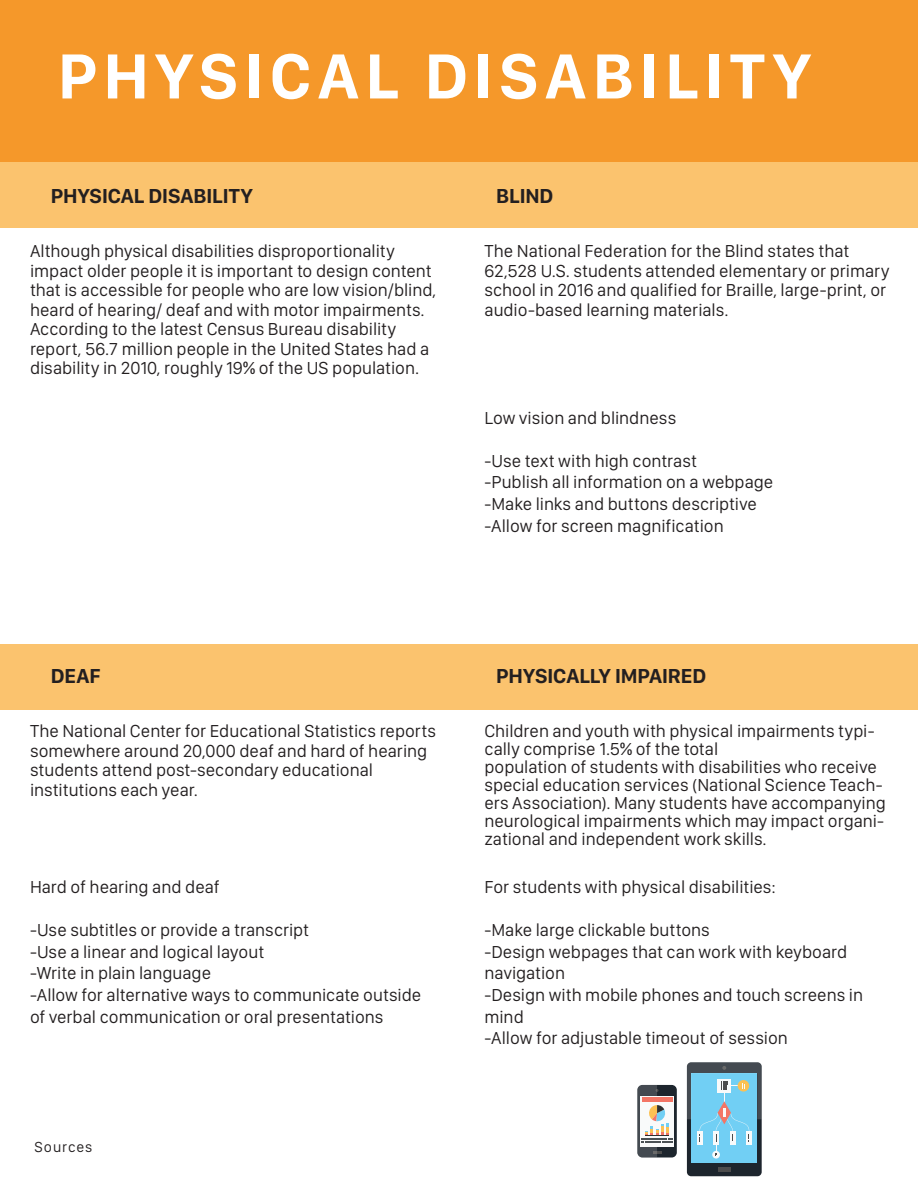
<style>
.page{position:relative;width:918px;height:1188px;background:#fff}
.page>*{position:absolute;margin:0;border:0;box-sizing:border-box;transform-origin:0 0}
.t1{font:700 66px "SF Compact Display";letter-spacing:.1em;color:#fff}
.t2{font:700 21px "SF Compact Display";letter-spacing:-.005em;color:#231f20}
.t3{font:18px/19.5px "SF Compact Display";color:#231f20}
.t4{font:15px "SF Compact Display";letter-spacing:.06em;color:#231f20}
</style>
<div class="page">
<div style="left:0;top:0;width:918px;height:162px;background:#f5982a"></div>
<div style="left:0;top:162px;width:459px;height:66px;background:#fbc36e"></div>
<div style="left:459px;top:162px;width:459px;height:66px;background:#fbc36e"></div>
<div style="left:0;top:644px;width:459px;height:66px;background:#fbc36e"></div>
<div style="left:459px;top:644px;width:459px;height:66px;background:#fbc36e"></div>
<div style="left:637px;top:1085px;width:40px;height:72px;background:#1d252d;border-radius:5px"></div>
<div style="left:640px;top:1096px;width:34px;height:51px;background:#f9fafa"></div>
<svg style="left:637px;top:1085px;width:36px;height:72px"></svg>
<div style="left:687px;top:1062px;width:75px;height:114px;background:#1d252d;border-radius:4px"></div>
<div style="left:691px;top:1073px;width:66px;height:89px;background:#71cff4"></div>
<hr style="left:718px;top:1167px;width:13px;height:4px;background:#4c4c4c">
<svg style="left:712px;top:1151px;width:8px;height:8px"></svg>
<svg style="left:687px;top:1062px;width:75px;height:94px"></svg>
<h1 class="t1" style="left:58px;top:20px;width:754px">PHYSICAL DISABILITY</h1>
<p class="t2" style="left:51px;top:178px;width:203px">PHYSICAL DISABILITY</p>
<p class="t2" style="left:496px;top:178px;width:58px">BLIND</p>
<p class="t3" style="left:30px;top:241px;width:408px">Although physical disabilities disproportionality impact older people it is important to design content that is accessible for people who are low vision/blind, heard of hearing/ deaf and with motor impairments.<br>According to the latest Census Bureau disability report, 56.7 million people in the United States had a disability in 2010, roughly 19% of the US population.</p>
<p class="t3" style="left:484px;top:241px;width:406px">The National Federation for the Blind states that 62,528 U.S. students attended elementary or primary school in 2016 and qualified for Braille, large-print, or audio-based learning materials.</p>
<p class="t3" style="left:484px;top:408px;width:193px">Low vision and blindness</p>
<p class="t3" style="left:484px;top:450px;width:290px;line-height:21.6px">-Use text with high contrast<br>-Publish all information on a webpage -Make links and buttons descriptive -Allow for screen magnification</p>
<p class="t2" style="left:51px;top:658px;width:51px">DEAF</p>
<p class="t2" style="left:496px;top:658px;width:211px">PHYSICALLY IMPAIRED</p>
<p class="t3" style="left:30px;top:721px;width:408px">The National Center for Educational Statistics reports somewhere around 20,000 deaf and hard of hearing students attend post-secondary educational institutions each year.</p>
<p class="t3" style="left:484px;top:722px;width:403px;line-height:18px">Children and youth with physical impairments typi&shy;cally comprise 1.5% of the total<br>population of students with disabilities who receive special education services (National Science Teach&shy;ers Association). Many students have accompanying neurological impairments which may impact organi&shy;zational and independent work skills.</p>
<p class="t3" style="left:484px;top:877px;width:293px">For students with physical disabilities:</p>
<p class="t3" style="left:484px;top:919px;width:380px;line-height:21.6px">-Make large clickable buttons<br>-Design webpages that can work with keyboard navigation<br>-Design with mobile phones and touch screens in mind<br>-Allow for adjustable timeout of session</p>
<p class="t3" style="left:30px;top:877px;width:191px">Hard of hearing and deaf</p>
<p class="t3" style="left:30px;top:919px;width:393px;line-height:21.6px">-Use subtitles or provide a transcript<br>-Use a linear and logical layout<br>-Write in plain language<br>-Allow for alternative ways to communicate outside of verbal communication or oral presentations</p>
<p class="t4" style="left:35px;top:1135px;width:59px">Sources</p>
</div>
